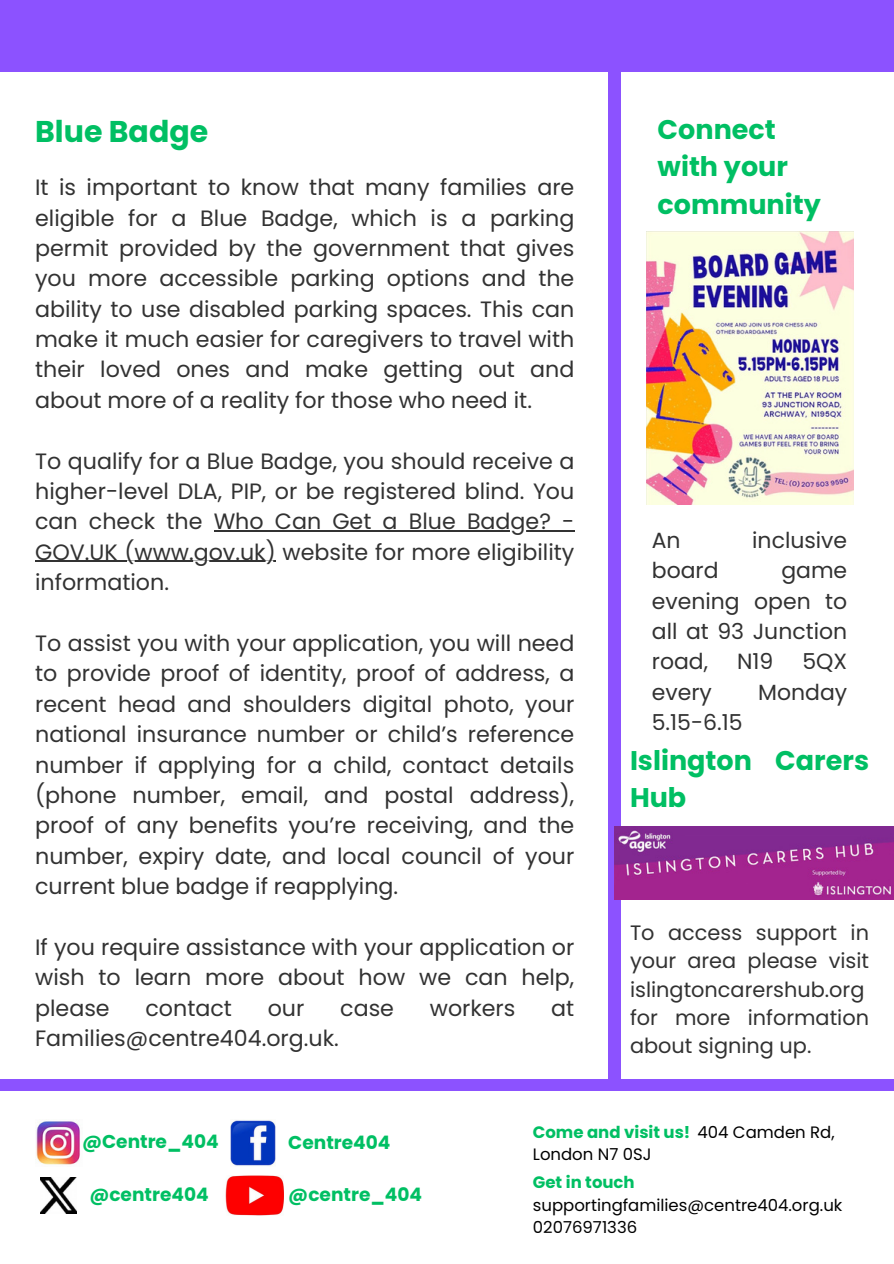
<style>
.page{position:relative;width:894px;height:1264px;background:#fff}
.page>*{position:absolute;margin:0;border:0;box-sizing:border-box;transform-origin:0 0}
.t1{font:700 30px "Poppins";color:#00bf63}
.t2{font:700 27px/37.2px "Poppins";color:#00bf63}
.t3{font:22.2px/30.3px "Poppins";color:#323232;text-align:justify}
.t4{font:21.9px/30.3px "Poppins";color:#323232;text-align:justify}
.t5{font:20.85px/28.2px "Poppins";color:#323232}
.t6{font:700 18.6px "Poppins";color:#00bf63}
.t7{font:16.5px/22.5px "Poppins";color:#000}
.t8{font:700 16.5px "Poppins";color:#00bf63}
.s1{font-weight:400;color:#000}
.s2{font-weight:700;color:#00bf63}
</style>
<div class="page">
<img style="left:36px;top:1121px;width:44px;height:44px">
<img style="left:40px;top:1177px;width:36px;height:36px">
<div style="left:0;top:0;width:893px;height:72px;background:#8c52ff"></div>
<div style="left:608px;top:0;width:12px;height:1080px;background:#8c52ff"></div>
<div style="left:0;top:1079px;width:893px;height:12px;background:#8c52ff"></div>
<img style="left:646px;top:231px;width:206px;height:274px">
<img style="left:614px;top:826px;width:279px;height:73px">
<img style="left:230px;top:1120px;width:45px;height:46px">
<hr style="left:214px;top:530px;width:360px;height:1px;background:#323232">
<hr style="left:35px;top:561px;width:241px;height:1px;background:#323232">
<img style="left:225px;top:1175px;width:58px;height:40px">
<p class="t1" style="left:35px;top:111px;width:174px">Blue Badge</p>
<p class="t2" style="left:657px;top:111px;width:165px">Connect with your community</p>
<h2 class="t3" style="left:35px;top:172px;width:540px">It is important to know that many families are eligible for a Blue Badge, which is a parking permit provided by the government that gives you more accessible parking options and the ability to use disabled parking spaces. This can make it much easier for caregivers to travel with their loved ones and make getting out and about more of a reality for those who need it.</h2>
<p class="t3" style="left:35px;top:445px;width:540px">To qualify for a Blue Badge, you should receive a higher-level DLA, PIP, or be registered blind. You can check the</p>
<h2 class="t3" style="left:214px;top:506px;width:362px">Who Can Get a Blue Badge? -</h2>
<h1 class="t3" style="left:35px;top:537px;width:540px">GOV.UK (www.gov.uk) website for more eligibility information.</h1>
<h3 class="t4" style="left:651px;top:525px;width:30px">An</h3>
<h3 class="t4" style="left:752px;top:525px;width:96px">inclusive</h3>
<h3 class="t4" style="left:651px;top:555px;width:68px">board</h3>
<h3 class="t4" style="left:651px;top:555px;width:197px;text-indent:129px">game evening open to all at 93 Junction road,</h3>
<h1 class="t3" style="left:35px;top:628px;width:540px">To assist you with your application, you will need to provide proof of identity, proof of address, a recent head and shoulders digital photo, your national insurance number or child’s reference</h1>
<h2 class="t3" style="left:35px;top:749px;width:540px">number if applying for a child, contact details (phone number, email, and postal address), proof of any benefits you’re receiving, and the number, expiry date, and local council of your current blue badge if reapplying.</h2>
<h2 class="t3" style="left:35px;top:931px;width:540px">If you require assistance with your application or wish to learn more about how we can help, please</h2>
<h3 class="t4" style="left:737px;top:646px;width:38px">N19</h3>
<h3 class="t4" style="left:802px;top:646px;width:46px">5QX</h3>
<h3 class="t4" style="left:651px;top:677px;width:62px">every</h3>
<h3 class="t4" style="left:758px;top:677px;width:90px">Monday</h3>
<h3 class="t4" style="left:651px;top:707px;width:92px">5.15-6.15</h3>
<h3 class="t2" style="left:629px;top:742px;width:240px">Islington Carers<br>Hub</h3>
<p class="t5" style="left:629px;top:918px;width:240px">To access support in your area please visit islingtoncarershub.org for more information about signing up.</p>
<h2 class="t3" style="left:145px;top:992px;width:88px">contact</h2>
<h2 class="t3" style="left:268px;top:992px;width:38px">our</h2>
<h2 class="t3" style="left:340px;top:992px;width:55px">case</h2>
<h2 class="t3" style="left:429px;top:992px;width:87px">workers</h2>
<h2 class="t3" style="left:551px;top:992px;width:25px">at</h2>
<h2 class="t3" style="left:35px;top:1023px;width:305px">Families@centre404.org.uk.</h2>
<p class="t6" style="left:82px;top:1128px;width:138px">@Centre_404</p>
<p class="t6" style="left:89px;top:1181px;width:121px">@centre404</p>
<p class="t6" style="left:288px;top:1129px;width:104px">Centre404</p>
<p class="t6" style="left:288px;top:1181px;width:135px">@centre_404</p>
<p class="t8" style="left:532px;top:1120px;width:303px">Come and visit us! <span class="s1">404 Camden Rd,</span></p>
<h3 class="t7" style="left:532px;top:1143px;width:120px">London N7 0SJ</h3>
<h3 class="t7" style="left:532px;top:1171px;width:311px"><span class="s2">Get in touch </span>supportingfamilies@centre404.org.uk</h3>
<p class="t7" style="left:532px;top:1216px;width:106px">02076971336</p>
</div>
